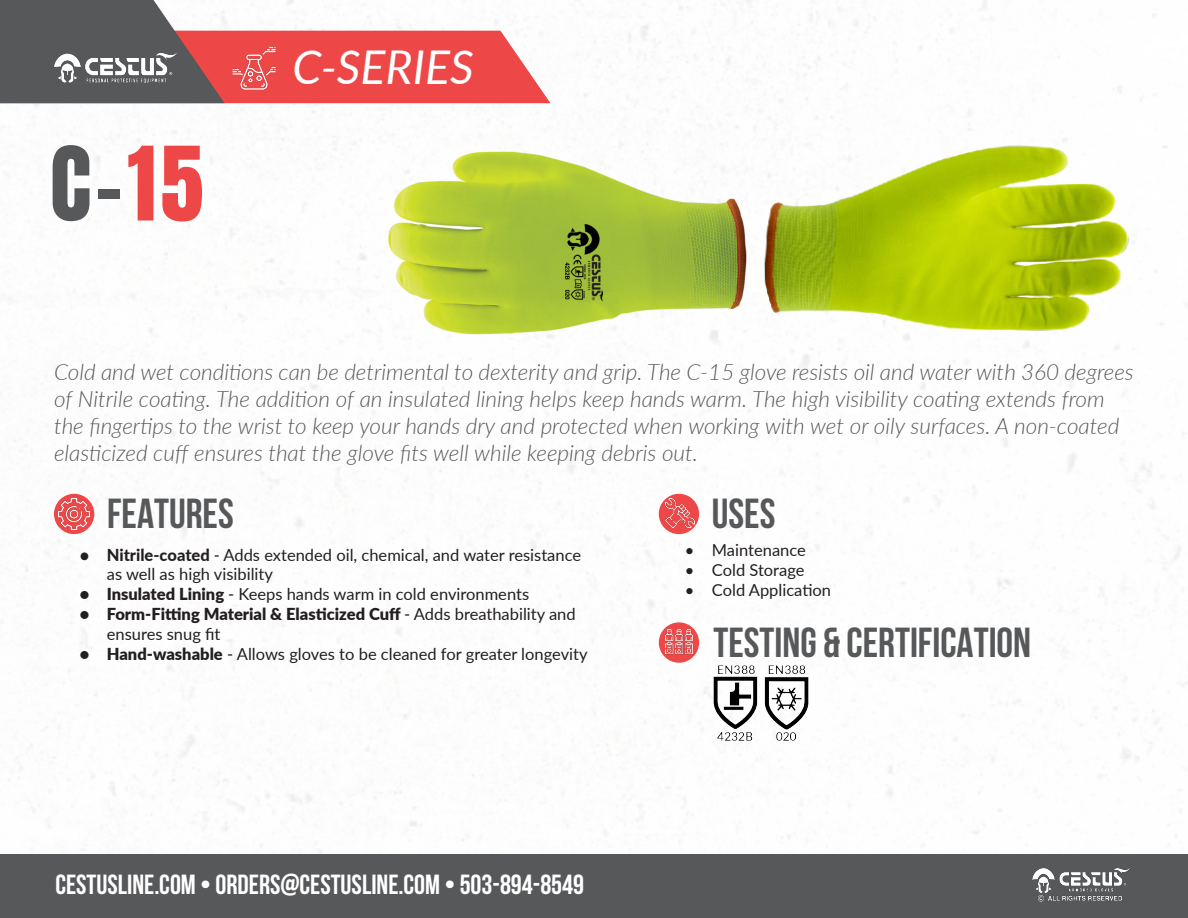
<style>
.page{position:relative;width:1188px;height:918px;background:#fff}
.page>*{position:absolute;margin:0;border:0;box-sizing:border-box;transform-origin:0 0}
.t1{font:87px "Anton";color:#57585a}
.t2{font:italic 46.5px "Lato";color:#fff}
.t3{font:700 42px "Bebas Neue";color:#57585a}
.t4{font:700 27.6px "Bebas Neue";color:#fff}
.NO_HYPHEN{font:italic 300 22.5px/27px "Lato";color:#57585a}
.t5{font:16.5px/19.8px "Lato";color:#231f20}
.t6{font:900 16.5px/19.8px "Lato";color:#231f20}
.s1{color:#ee4747}
.s2{font-weight:800}
.s3{font-weight:900}
.s4{font-weight:400}
</style>
<div class="page">
<div style="left:0;top:854px;width:1188px;height:64px;background:#57585a"></div>
<img style="left:1032px;top:868px;width:98px;height:34px">
<img style="left:764px;top:138px;width:370px;height:217px">
<div style="left:659px;top:494px;width:40px;height:40px;background:#ee4747;border-radius:50%"></div>
<img style="left:665px;top:499px;width:29px;height:29px">
<svg style="left:54px;top:494px;width:40px;height:40px"></svg>
<img style="left:59px;top:499px;width:30px;height:30px">
<svg style="left:0;top:0;width:548px;height:103px"></svg>
<img style="left:388px;top:100px;width:359px;height:292px">
<img style="left:606px;top:600px;width:287px;height:208px">
<img style="left:45px;top:46px;width:144px;height:51px">
<p class="t1" style="left:50px;top:140px;width:155px">C-<span class="s1">15</span></p>
<p class="t2" style="left:292px;top:34px;width:183px">C-SERIES</p>
<p class="NO_HYPHEN" style="left:54px;top:358px;width:1081px">Cold and wet conditions can be detrimental to dexterity and grip. The C-15 glove resists oil and water with 360 degrees of Nitrile coating. The addition of an insulated lining helps keep hands warm. The high visibility coating extends from the fingertips to the wrist to keep your hands dry and protected when working with wet or oily surfaces. A non-coated elasticized cuff ensures that the glove fits well while keeping debris out.</p>
<p class="t3" style="left:107px;top:491px;width:128px">FEATURES</p>
<p class="t5" style="left:107px;top:544px;width:476px;text-indent:-27px"><span class="s2">• Nitrile-coated</span> - Adds extended oil, chemical, and water resistance as well as high visibility</p>
<p class="t5" style="left:80px;top:584px;width:451px"><span class="s3">• Insulated Lining</span> - Keeps hands warm in cold environments</p>
<p class="t6" style="left:107px;top:603px;width:470px;text-indent:-27px">• Form-Fitting Material &amp; Elasticized Cuff <span class="s4">- Adds breathability and ensures snug fit</span></p>
<p class="t5" style="left:80px;top:643px;width:509px"><span class="s3">• Hand-washable</span> - Allows gloves to be cleaned for greater longevity</p>
<p class="t4" style="left:55px;top:869px;width:530px">CESTUSLINE.COM • ORDERS@CESTUSLINE.COM • 503-894-8549</p>
<p class="t3" style="left:712px;top:491px;width:65px">USES</p>
<p class="t5" style="left:685px;top:539px;width:122px">• Maintenance</p>
<p class="t5" style="left:685px;top:559px;width:121px">• Cold Storage</p>
<p class="t5" style="left:685px;top:579px;width:148px">• Cold Application</p>
<p class="t3" style="left:713px;top:619px;width:319px">TESTING &amp; CERTIFICATION</p>
</div>
